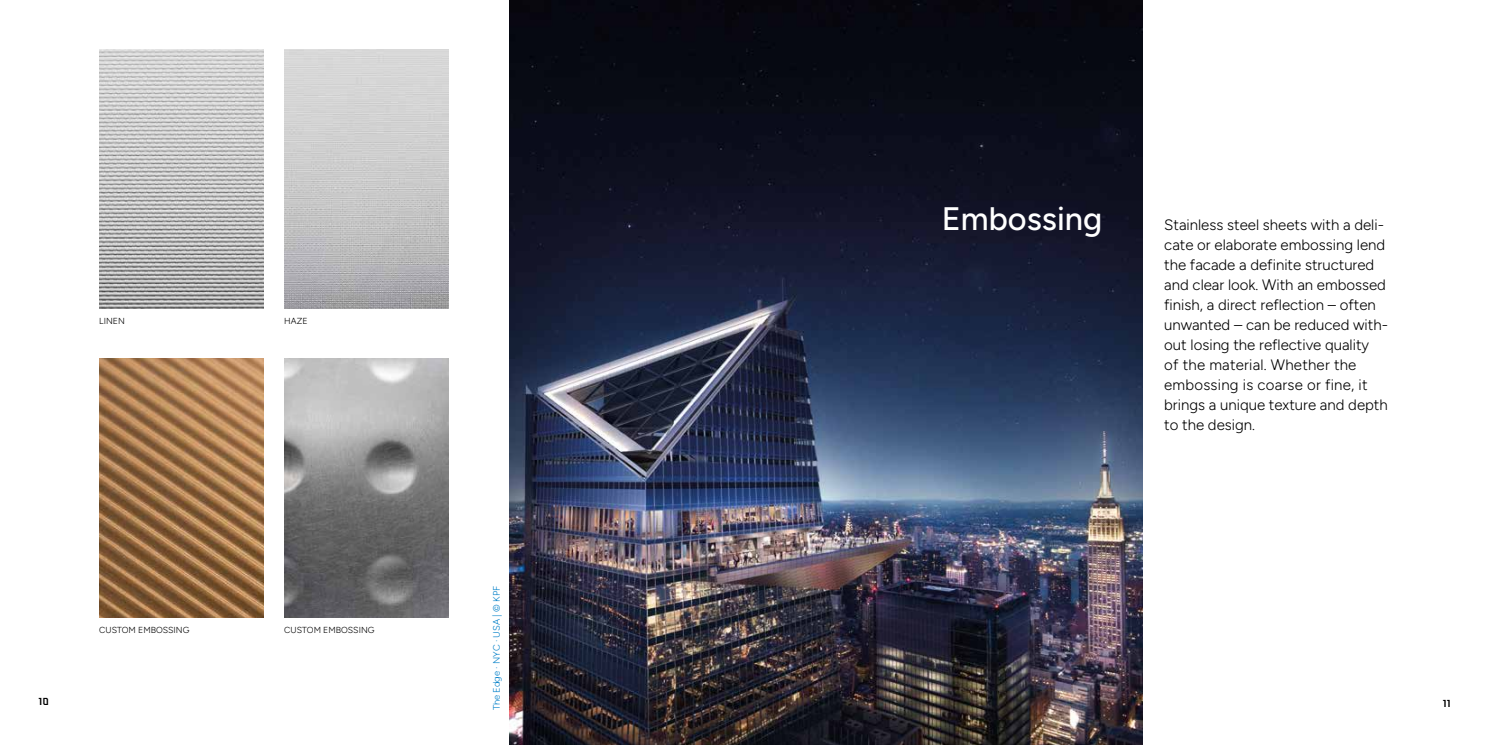
<style>
.page{position:relative;width:1489px;height:745px;background:#fff}
.page>*{position:absolute;margin:0;border:0;box-sizing:border-box;transform-origin:0 0}
.t1{font:500 32.5px "Figtree";color:#fff}
.t2{font:300 15px/20px "Figtree";color:#000}
.t3{font:700 10px "NN Ernesto Trial";color:#000}
.t4{font:300 9.38px "Figtree";color:#007fc8}
.t5{font:300 8.75px "Figtree";color:#000}
</style>
<div class="page">
<img style="left:99px;top:50px;width:164px;height:258px">
<img style="left:99px;top:358px;width:164px;height:259px">
<img style="left:284px;top:50px;width:164px;height:258px">
<img style="left:284px;top:358px;width:164px;height:259px">
<img style="left:510px;top:0;width:632px;height:744px">
<p class="t5" style="left:99px;top:316px;width:27px">LINEN</p>
<p class="t5" style="left:284px;top:316px;width:25px">HAZE</p>
<h1 class="t1" style="left:941px;top:200px;width:162px">Embossing</h1>
<p class="t2" style="left:1164px;top:214px;width:225px">Stainless steel sheets with a deli&shy;cate or elaborate embossing lend the facade a definite structured and clear look. With an embossed finish, a direct reflection – often unwanted – can be reduced with&shy;out losing the reflective quality<br>of the material. Whether the embossing is coarse or fine, it brings a unique texture and depth to the design.</p>
<p class="t4" style="left:491px;top:710px;width:126px;rotate:-90deg">The Edge · NYC · USA | © KPF</p>
<p class="t5" style="left:99px;top:624px;width:92px">CUSTOM EMBOSSING</p>
<p class="t5" style="left:284px;top:624px;width:92px">CUSTOM EMBOSSING</p>
<p class="t3" style="left:38px;top:697px;width:12px">10</p>
<p class="t3" style="left:1442px;top:699px;width:10px">11</p>
</div>
